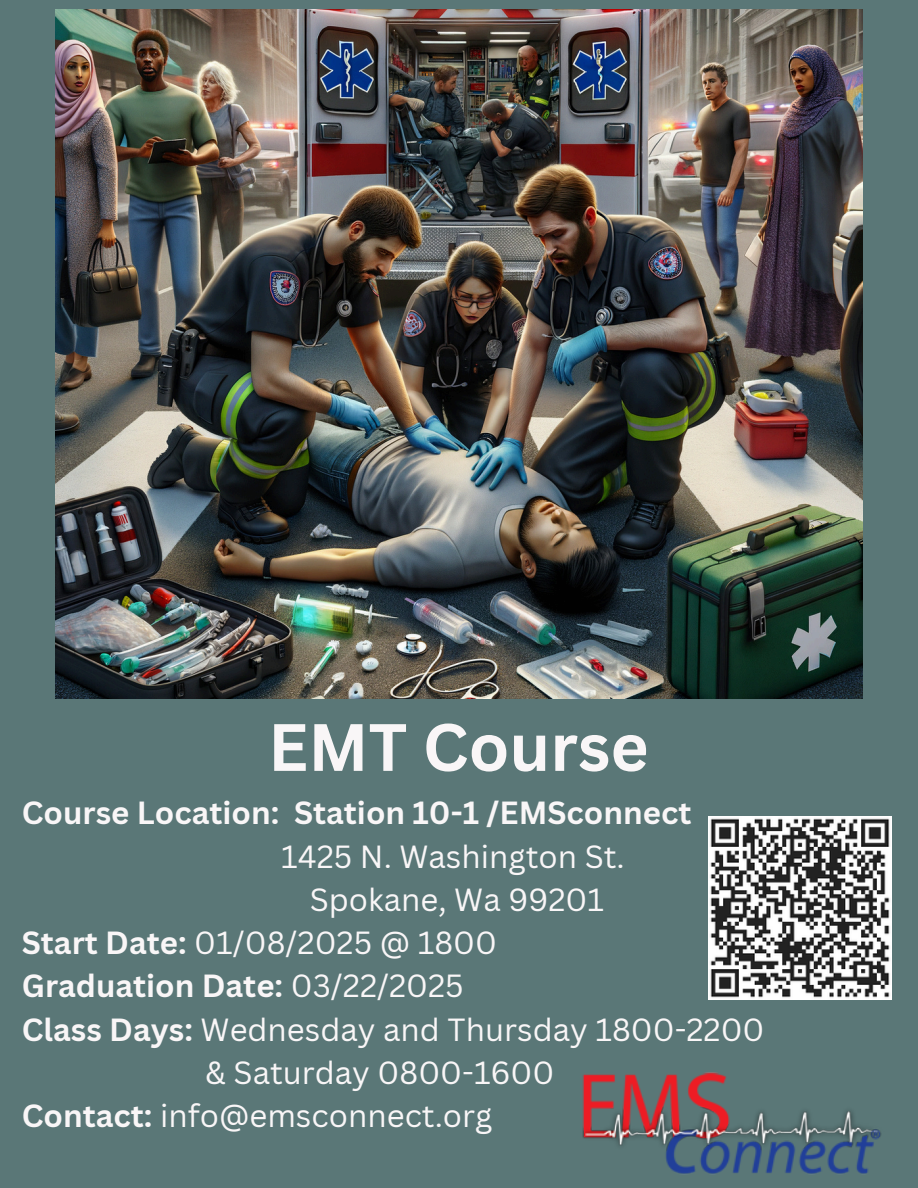
<style>
.page{position:relative;width:918px;height:1188px;background:#5a7777}
.page>*{position:absolute;margin:0;border:0;box-sizing:border-box;transform-origin:0 0}
.t1{font:700 65.4px "Canva Sans";color:#f9f6f7}
.t2{font:31.2px "Canva Sans";color:#f9f6f7}
.t3{font:700 31.2px "Canva Sans";color:#f9f6f7}
.s1{font-weight:700}
.s2{font-weight:400}
</style>
<div class="page">
<img style="left:582px;top:1072px;width:299px;height:102px">
<img style="left:55px;top:10px;width:807px;height:688px">
<img style="left:709px;top:816px;width:183px;height:184px">
<p class="t1" style="left:268px;top:701px;width:382px">EMT Course</p>
<p class="t3" style="left:22px;top:791px;width:671px">Course Location: Station 10-1 /EMSconnect</p>
<p class="t2" style="left:281px;top:834px;width:345px">1425 N. Washington St.</p>
<p class="t2" style="left:310px;top:878px;width:296px">Spokane, Wa 99201</p>
<p class="t2" style="left:22px;top:921px;width:477px"><span class="s1">Start Date:</span> 01/08/2025 @ 1800</p>
<p class="t3" style="left:22px;top:964px;width:443px">Graduation Date: <span class="s2">03/22/2025</span></p>
<p class="t2" style="left:22px;top:1007px;width:744px"><span class="s1">Class Days:</span> Wednesday and Thursday 1800-2200</p>
<p class="t2" style="left:205px;top:1051px;width:351px">&amp; Saturday 0800-1600</p>
<p class="t2" style="left:22px;top:1094px;width:472px"><span class="s1">Contact:</span> info@emsconnect.org</p>
</div>
